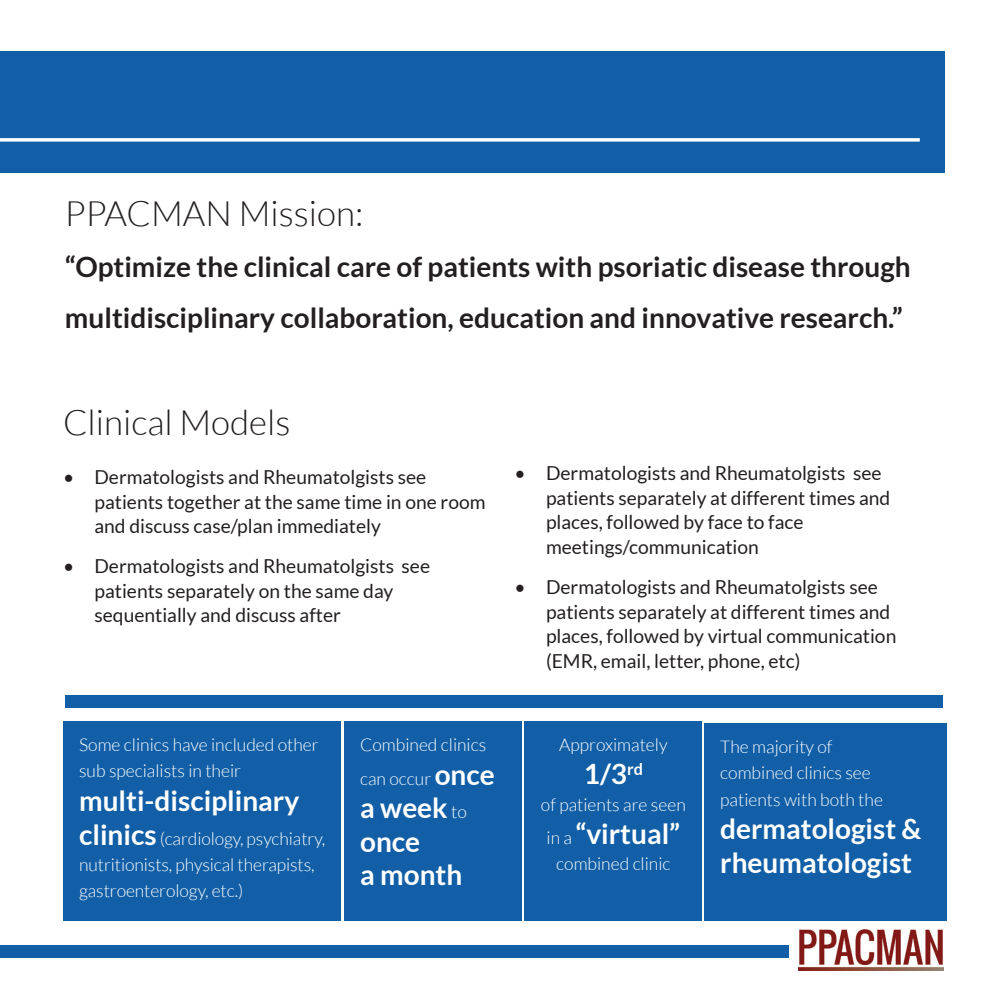
<style>
.page{position:relative;width:1008px;height:1008px;background:#fff}
.page>*{position:absolute;margin:0;border:0;box-sizing:border-box;transform-origin:0 0}
.body{font:300 35px "Lato";color:#231f20}
.t1{font:700 28px/50.8px "Lato";color:#231f20}
.body-2{font:700 28px/33.6px "Lato";color:#fff}
.t2{font:19.25px/24.5px "Lato";color:#231f20}
.body-3{font:300 17.5px/26.2px "Lato";color:#fff}
.s1{font-weight:700;font-size:28px}
.s2{font-weight:300;font-size:17.5px}
</style>
<div class="page">
<div style="left:0;top:945px;width:789px;height:13px;background:#125fa7"></div>
<img style="left:798px;top:930px;width:145px;height:41px">
<div style="left:0;top:52px;width:945px;height:121px;background:#125fa7"></div>
<svg style="left:0;top:138px;width:920px;height:4px;background:#e1eaf3"></svg>
<div style="left:63px;top:721px;width:278px;height:200px;background:#125fa7"></div>
<div style="left:344px;top:721px;width:178px;height:200px;background:#125fa7"></div>
<div style="left:705px;top:723px;width:242px;height:198px;background:#125fa7"></div>
<div style="left:525px;top:721px;width:177px;height:200px;background:#125fa7"></div>
<div style="left:65px;top:695px;width:878px;height:13px;background:#125fa7"></div>
<p class="body" style="left:65px;top:195px;width:300px">PPACMAN Mission:</p>
<p class="t1" style="left:65px;top:241px;width:847px">“Optimize the clinical care of patients with psoriatic disease through multidisciplinary collaboration, education and innovative research.”</p>
<p class="body" style="left:63px;top:404px;width:229px">Clinical Models</p>
<p class="t2" style="left:94px;top:465px;width:393px;text-indent:-32px">• Dermatologists and Rheumatolgists see patients together at the same time in one room and discuss case/plan immediately</p>
<p class="t2" style="left:94px;top:554px;width:337px;text-indent:-32px">• Dermatologists and Rheumatolgists see patients separately on the same day sequentially and discuss after</p>
<p class="t2" style="left:546px;top:461px;width:346px;text-indent:-32px">• Dermatologists and Rheumatolgists see patients separately at different times and places, followed by face to face meetings/communication</p>
<p class="t2" style="left:546px;top:575px;width:352px;text-indent:-32px">• Dermatologists and Rheumatolgists see patients separately at different times and places, followed by virtual communication (EMR, email, letter, phone, etc)</p>
<p class="body-3" style="left:79px;top:732px;width:241px">Some clinics have included other sub specialists in their</p>
<p class="body-2" style="left:79px;top:784px;width:222px">multi-disciplinary</p>
<p class="body-3" style="left:79px;top:825px;width:248px"><span class="s1">clinics</span> (cardiology, psychiatry, nutritionists, physical therapists, gastroenterology, etc.)</p>
<p class="body-3" style="left:360px;top:728px;width:136px;line-height:33.6px">Combined clinics can occur <span class="s1">once</span></p>
<p class="body-2" style="left:360px;top:791px;width:108px">a week <span class="s2">to </span>once</p>
<p class="body-2" style="left:360px;top:858px;width:104px">a month</p>
<p class="body-3" style="left:559px;top:731px;width:110px">Approximately</p>
<p class="body-2" style="left:584px;top:757px;width:61px">1/3<sup>rd</sup></p>
<p class="body-3" style="left:541px;top:791px;width:146px">of patients are seen</p>
<p class="body-2" style="left:547px;top:817px;width:135px"><span class="s2">in a</span> “virtual”</p>
<p class="body-3" style="left:556px;top:851px;width:116px">combined clinic</p>
<p class="body-3" style="left:720px;top:734px;width:164px">The majority of combined clinics see patients with both the</p>
<p class="body-2" style="left:720px;top:812px;width:203px">dermatologist &amp; rheumatologist</p>
</div>
